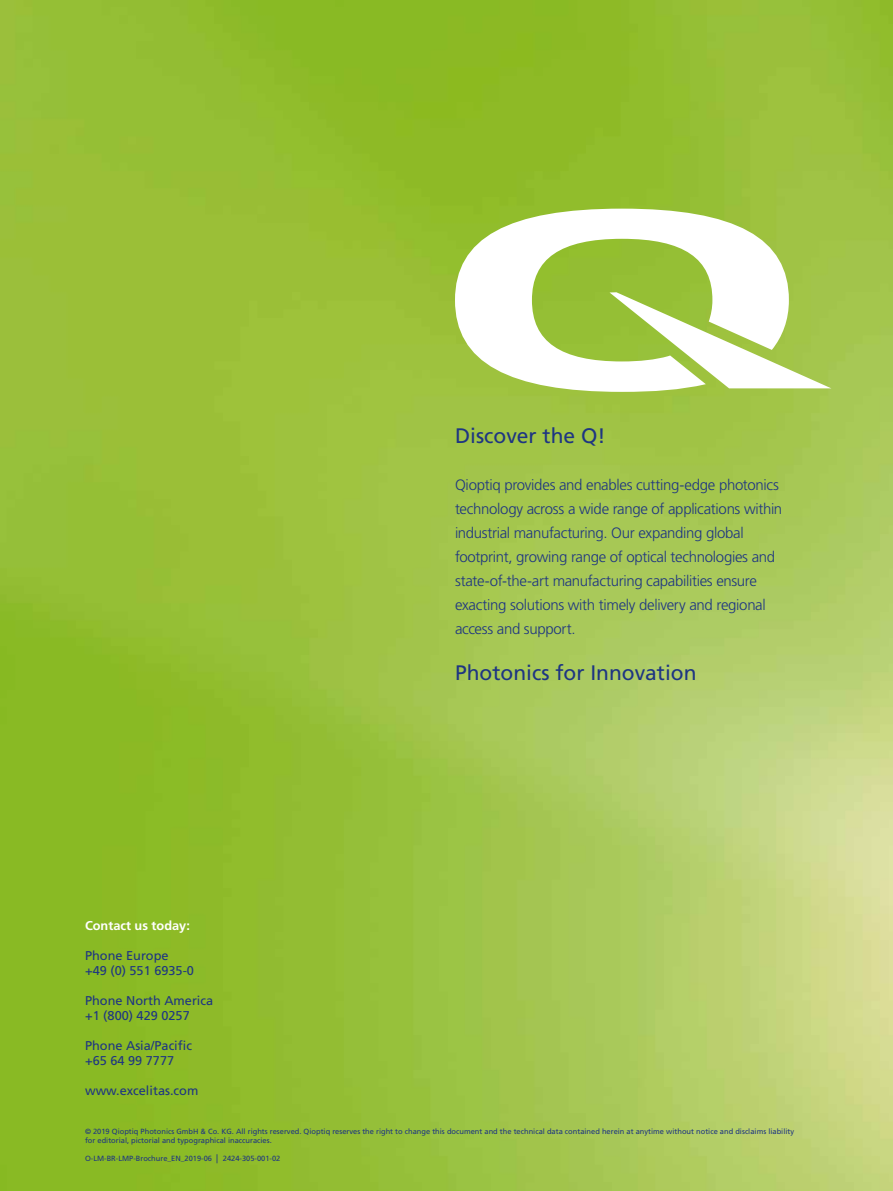
<style>
.page{position:relative;width:893px;height:1191px;background:#fff}
.page>*{position:absolute;margin:0;border:0;box-sizing:border-box;transform-origin:0 0}
.t1{font:21px "Frutiger";color:#1e3582}
.t2{font:300 15px/24px "Frutiger";letter-spacing:-.02em;color:#1e3582}
.t3{font:12.75px/15px "Frutiger LT Std";color:#1e3582}
.t4{font:700 12.75px "Frutiger LT Std";color:#fff}
.t5{font:7.5px/9px "Frutiger LT Std";color:#1e3582}
.s1{font-family:"Frutiger";font-size:9px}
</style>
<div class="page">
<img style="left:0;top:0;width:893px;height:1191px">
<svg style="left:789px;top:292px;width:42px;height:96px;background:#abca5b"></svg>
<svg style="left:455px;top:209px;width:334px;height:183px"></svg>
<h1 class="t1" style="left:455px;top:423px;width:152px">Discover the Q!</h1>
<p class="t2" style="left:455px;top:472px;width:329px">Qioptiq provides and enables cutting-edge photonics technology across a wide range of applications within industrial manufacturing. Our expanding global footprint, growing range of optical technologies and state-of-the-art manufacturing capabilities ensure exacting solutions with timely delivery and regional access and support.</p>
<h1 class="t1" style="left:455px;top:660px;width:243px">Photonics for Innovation</h1>
<p class="t4" style="left:85px;top:918px;width:106px">Contact us today:</p>
<p class="t3" style="left:85px;top:948px;width:110px">Phone Europe<br>+49 (0) 551 6935-0</p>
<p class="t3" style="left:85px;top:993px;width:130px">Phone North America +1 (800) 429 0257</p>
<p class="t3" style="left:85px;top:1038px;width:108px">Phone Asia/Pacific +65 64 99 7777</p>
<p class="t3" style="left:85px;top:1083px;width:115px">www.excelitas.com</p>
<p class="t5" style="left:85px;top:1127px;width:711px">© 2019 Qioptiq Photonics GmbH &amp; Co. KG. All rights reserved. Qioptiq reserves the right to change this document and the technical data contained herein at anytime without notice and disclaims liability for editorial, pictorial and typographical inaccuracies.</p>
<p class="t5" style="left:85px;top:1154px;width:197px">O-LM-BR-LMP-Brochure_EN_2019-06 <span class="s1">|</span> 2424-305-001-02</p>
</div>
